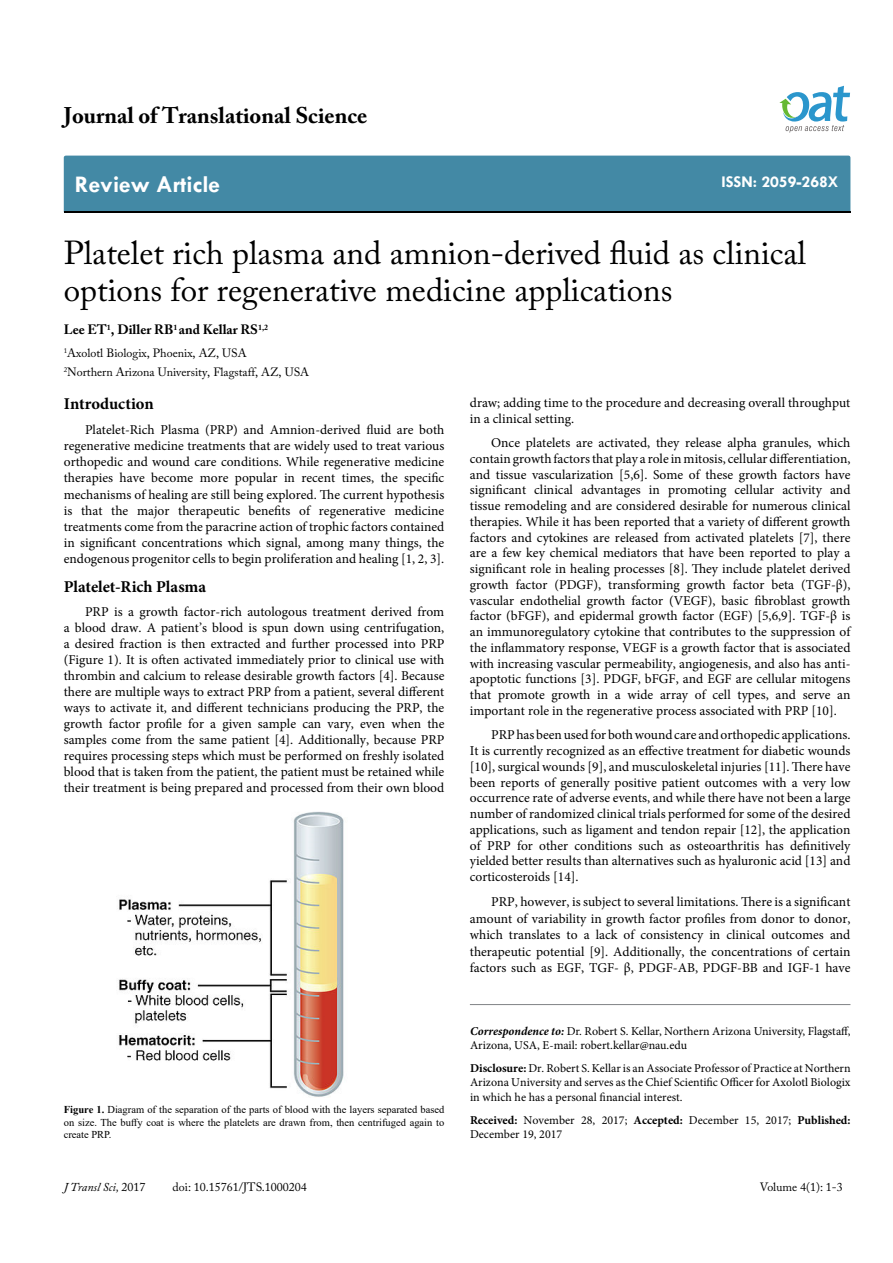
<style>
.page{position:relative;width:893px;height:1263px;background:#fff}
.page>*{position:absolute;margin:0;border:0;box-sizing:border-box;transform-origin:0 0}
.t1{font:33px/37.5px "Adobe Caslon Pro";color:#000}
.t2{font:700 24px "Tw Cen";color:#fff}
.t3{font:700 22.5px "Adobe Caslon Pro";color:#000}
.t4{font:700 16.5px "Minion Pro";color:#000}
.t5{font:700 16.5px "Tw Cen";color:#fff}
.t6{font:13.5px/15.8px "Minion Pro";color:#000;text-align:justify}
.t7{font:700 13.5px "Adobe Caslon Pro";color:#000}
.t8{font:12px/14.4px "Minion Pro";color:#000}
.t9{font:12px/18.6px "Adobe Caslon Pro";color:#000}
.t10{font:italic 12px "Adobe Caslon Pro";color:#000}
.t11{font:10.5px/12.6px "Times New Roman";color:#000;text-align:justify}
.s1{font-weight:700}
.s2{font-weight:700;font-style:italic}
.s3{font-style:normal}
</style>
<div class="page">
<div style="left:64px;top:156px;width:786px;height:56px;background:#4389a5"></div>
<svg style="left:779px;top:86px;width:71px;height:47px"></svg>
<hr style="left:470px;top:1004px;width:380px;height:1px;background:#808285">
<img style="left:118px;top:811px;width:226px;height:286px">
<h3 class="t3" style="left:64px;top:102px;width:305px">Journal of Translational Science</h3>
<h2 class="t2" style="left:75px;top:170px;width:147px">Review Article</h2>
<p class="t5" style="left:721px;top:172px;width:119px">ISSN: 2059-268X</p>
<h1 class="t1" style="left:64px;top:233px;width:744px">Platelet rich plasma and amnion-derived fluid as clinical options for regenerative medicine applications</h1>
<p class="t7" style="left:64px;top:322px;width:206px">Lee ET<sup>1</sup>, Diller RB<sup>1</sup> and Kellar RS<sup>1,2</sup></p>
<p class="t9" style="left:64px;top:344px;width:247px"><sup>1</sup>Axolotl Biologix, Phoenix, AZ, USA<br><sup>2</sup>Northern Arizona University, Flagstaff, AZ, USA</p>
<p class="t4" style="left:64px;top:392px;width:91px">Introduction</p>
<p class="t6" style="left:64px;top:421px;width:382px;line-height:16.2px;text-indent:21px">Platelet-Rich Plasma (PRP) and Amnion-derived fluid are both regenerative medicine treatments that are widely used to treat various orthopedic and wound care conditions. While regenerative medicine therapies have become more popular in recent times, the specific mechanisms of healing are still being explored. The current hypothesis is that the major therapeutic benefits of regenerative medicine treatments come from the paracrine action of trophic factors contained in significant concentrations which signal, among many things, the endogenous progenitor cells to begin proliferation and healing [1, 2, 3].</p>
<p class="t4" style="left:64px;top:575px;width:144px">Platelet-Rich Plasma</p>
<p class="t6" style="left:64px;top:604px;width:382px;text-indent:21px">PRP is a growth factor-rich autologous treatment derived from a blood draw. A patient’s blood is spun down using centrifugation, a desired fraction is then extracted and further processed into PRP (Figure 1). It is often activated immediately prior to clinical use with thrombin and calcium to release desirable growth factors [4]. Because there are multiple ways to extract PRP from a patient, several different ways to activate it, and different technicians producing the PRP, the growth factor profile for a given sample can vary, even when the samples come from the same patient [4]. Additionally, because PRP requires processing steps which must be performed on freshly isolated blood that is taken from the patient, the patient must be retained while their treatment is being prepared and processed from their own blood</p>
<p class="t6" style="left:470px;top:395px;width:382px">draw; adding time to the procedure and decreasing overall throughput in a clinical setting.</p>
<p class="t6" style="left:470px;top:435px;width:382px;text-indent:21px">Once platelets are activated, they release alpha granules, which contain growth factors that play a role in mitosis, cellular differentiation, and tissue vascularization [5,6]. Some of these growth factors have significant clinical advantages in promoting cellular activity and tissue remodeling and are considered desirable for numerous clinical therapies. While it has been reported that a variety of different growth factors and cytokines are released from activated platelets [7], there are a few key chemical mediators that have been reported to play a significant role in healing processes [8]. They include platelet derived growth factor (PDGF), transforming growth factor beta (TGF-β), vascular endothelial growth factor (VEGF), basic fibroblast growth factor (bFGF), and epidermal growth factor (EGF) [5,6,9]. TGF-β is an immunoregulatory cytokine that contributes to the suppression of the inflammatory response, VEGF is a growth factor that is associated with increasing vascular permeability, angiogenesis, and also has anti&shy;apoptotic functions [3]. PDGF, bFGF, and EGF are cellular mitogens that promote growth in a wide array of cell types, and serve an important role in the regenerative process associated with PRP [10].</p>
<p class="t6" style="left:470px;top:727px;width:382px;text-indent:21px">PRP has been used for both wound care and orthopedic applications.<br>It is currently recognized as an effective treatment for diabetic wounds [10], surgical wounds [9], and musculoskeletal injuries [11]. There have been reports of generally positive patient outcomes with a very low occurrence rate of adverse events, and while there have not been a large number of randomized clinical trials performed for some of the desired applications, such as ligament and tendon repair [12], the application of PRP for other conditions such as osteoarthritis has definitively yielded better results than alternatives such as hyaluronic acid [13] and corticosteroids [14].</p>
<p class="t6" style="left:470px;top:893px;width:382px;line-height:16.5px;text-indent:21px">PRP, however, is subject to several limitations. There is a significant amount of variability in growth factor profiles from donor to donor, which translates to a lack of consistency in clinical outcomes and therapeutic potential [9]. Additionally, the concentrations of certain factors such as EGF, TGF- β, PDGF-AB, PDGF-BB and IGF-1 have</p>
<p class="t11" style="left:64px;top:1103px;width:382px"><span class="s1">Figure 1.</span> Diagram of the separation of the parts of blood with the layers separated based on size. The buffy coat is where the platelets are drawn from, then centrifuged again to create PRP.</p>
<p class="t8" style="left:470px;top:1024px;width:382px"><span class="s2">Correspondence to:</span> Dr. Robert S. Kellar, Northern Arizona University, Flagstaff,<br>Arizona, USA, E-mail: robert.kellar@nau.edu</p>
<p class="t8" style="left:470px;top:1061px;width:382px;text-align:justify"><span class="s1">Disclosure:</span> Dr. Robert S. Kellar is an Associate Professor of Practice at Northern Arizona University and serves as the Chief Scientific Officer for Axolotl Biologix in which he has a personal financial interest.</p>
<p class="t8" style="left:470px;top:1113px;width:382px"><span class="s1">Received:</span> November 28, 2017; <span class="s1">Accepted:</span> December 15, 2017; <span class="s1">Published:<br></span>December 19, 2017</p>
<p class="t10" style="left:64px;top:1180px;width:83px">J Transl Sci, <span class="s3">2017</span></p>
<p class="t9" style="left:173px;top:1178px;width:136px">doi: 10.15761/JTS.1000204</p>
<p class="t9" style="left:760px;top:1178px;width:84px">Volume 4(1): 1-3</p>
</div>
